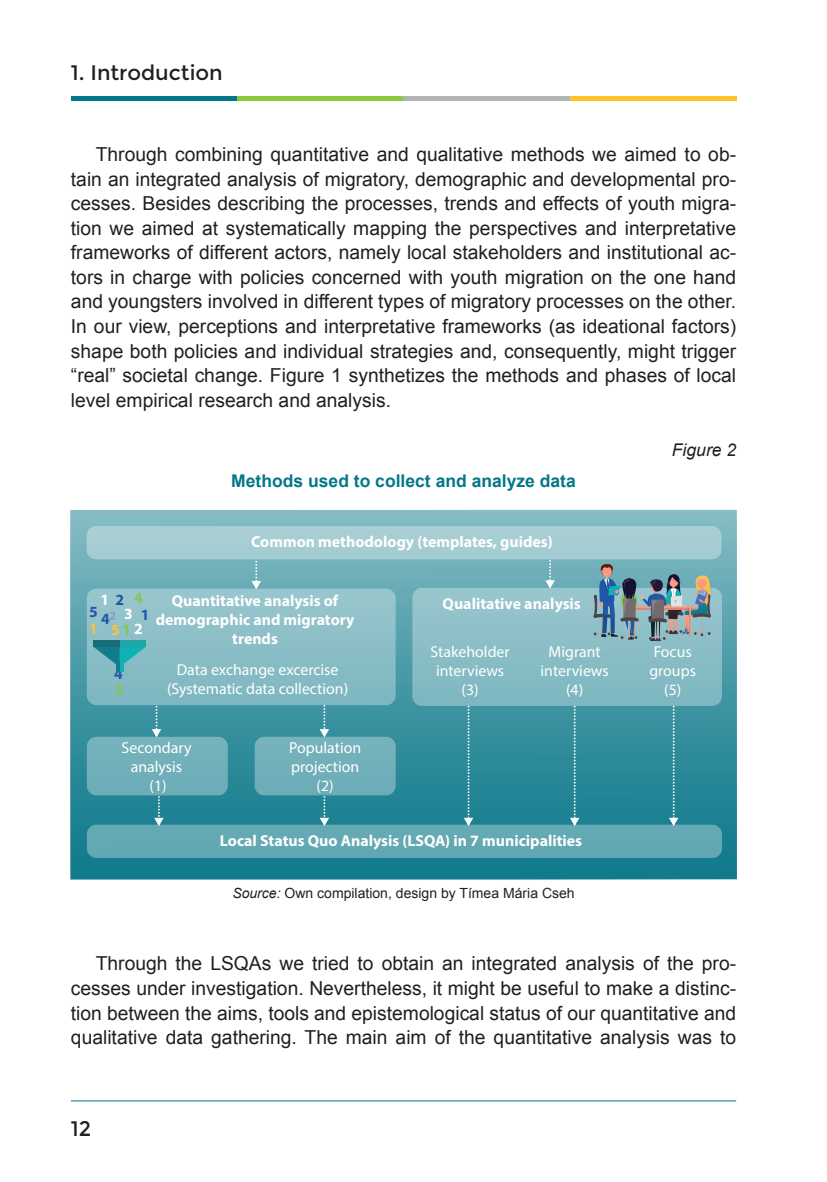
<style>
.page{position:relative;width:827px;height:1182px;background:#fff}
.page>*{position:absolute;margin:0;border:0;box-sizing:border-box;transform-origin:0 0}
.t1{font:21px "Montserrat";color:#231f20}
.t2{font:19.25px/24.5px "Arial";color:#231f20;text-align:justify}
.t3{font:700 17.5px "Arial";color:#047788}
.t4{font:italic 17.5px "Arial";color:#231f20}
.t5{font:700 15.75px/19.1px "Myriad Pro";color:#fff;text-align:center}
.t6{font:15.75px/19.1px "Myriad Pro";color:#fff;text-align:center}
.t7{font:700 15.58px/32.2px "Myriad Pro";color:#84c557;text-align:right}
.t8{font:700 15.58px "Myriad Pro";color:#2058a7}
.t9{font:700 15.58px "Myriad Pro";color:#fff}
.t10{font:700 15.58px "Myriad Pro";color:#fec03c}
.t11{font:14px "Arial";color:#231f20}
.t12{font:700 12.42px "Myriad Pro";color:#899ccf}
.s1{color:#fec03c}
.s2{color:#fff}
.s3{color:#2058a7}
.s4{font-style:italic}
</style>
<div class="page">
<hr style="left:71px;top:1100px;width:665px;height:1px;background:#047788">
<div style="left:71px;top:96px;width:166px;height:5px;background:#047788"></div>
<div style="left:237px;top:96px;width:166px;height:5px;background:#8ec740"></div>
<div style="left:403px;top:96px;width:166px;height:5px;background:#b1b4b5"></div>
<div style="left:569px;top:96px;width:167px;height:5px;background:#fec427"></div>
<svg style="left:70px;top:509px;width:666px;height:370px;background:#4095a2"></svg>
<div style="left:86px;top:526px;width:635px;height:33px;background:#a6ced4;border-radius:9px"></div>
<div style="left:87px;top:824px;width:634px;height:33px;background:#64a9b3;border-radius:9px"></div>
<div style="left:87px;top:588px;width:308px;height:117px;background:linear-gradient(to right,#8cbfc7,#8bbec7);border-radius:9px"></div>
<div style="left:87px;top:736px;width:141px;height:59px;background:#71b0ba;border-radius:9px"></div>
<div style="left:255px;top:736px;width:140px;height:59px;background:#71b0ba;border-radius:9px"></div>
<div style="left:412px;top:587px;width:309px;height:118px;background:linear-gradient(to bottom,#9ac6ce,#7db7c0);border-radius:9px"></div>
<svg style="left:251px;top:561px;width:10px;height:28px"></svg>
<svg style="left:152px;top:705px;width:9px;height:32px"></svg>
<svg style="left:319px;top:705px;width:10px;height:32px"></svg>
<svg style="left:545px;top:560px;width:9px;height:28px"></svg>
<svg style="left:668px;top:705px;width:10px;height:120px"></svg>
<svg style="left:569px;top:705px;width:10px;height:120px"></svg>
<svg style="left:463px;top:705px;width:10px;height:120px"></svg>
<svg style="left:154px;top:796px;width:10px;height:29px"></svg>
<svg style="left:319px;top:796px;width:10px;height:29px"></svg>
<img style="left:593px;top:563px;width:118px;height:78px">
<div style="left:93px;top:640px;width:53px;height:6px;background:#20a5a5"></div>
<div style="left:93px;top:640px;width:27px;height:6px;background:#176c75"></div>
<svg style="left:93px;top:646px;width:53px;height:25px"></svg>
<p class="t1" style="left:71px;top:60px;width:153px">1. Introduction</p>
<p class="t2" style="left:71px;top:142px;width:666px;text-indent:25px">Through combining quantitative and qualitative methods we aimed to ob&shy;tain an integrated analysis of migratory, demographic and developmental pro&shy;cesses. Besides describing the processes, trends and effects of youth migra&shy;tion we aimed at systematically mapping the perspectives and interpretative frameworks of different actors, namely local stakeholders and institutional ac&shy;tors in charge with policies concerned with youth migration on the one hand and youngsters involved in different types of migratory processes on the other.<br>In our view, perceptions and interpretative frameworks (as ideational factors) shape both policies and individual strategies and, consequently, might trigger “real” societal change. Figure 1 synthetizes the methods and phases of local level empirical research and analysis.</p>
<p class="t4" style="left:671px;top:438px;width:66px">Figure 2</p>
<p class="t3" style="left:231px;top:468px;width:346px">Methods used to collect and analyze data</p>
<p class="t5" style="left:251px;top:531px;width:303px">Common methodology (templates, guides)</p>
<p class="t7" style="left:111px;top:581px;width:33px">4<br><span class="s1">5</span>1<span class="s2">2</span></p>
<p class="t9" style="left:101px;top:589px;width:25px">1 <span class="s3">2</span></p>
<p class="t12" style="left:109px;top:607px;width:8px">2</p>
<p class="t8" style="left:89px;top:601px;width:10px">5</p>
<p class="t9" style="left:124px;top:603px;width:10px">3</p>
<p class="t8" style="left:141px;top:604px;width:10px">1</p>
<p class="t8" style="left:101px;top:609px;width:10px">4</p>
<p class="t10" style="left:89px;top:619px;width:10px">1</p>
<p class="t8" style="left:114px;top:663px;width:10px">4</p>
<p class="t7" style="left:115px;top:673px;width:10px">2</p>
<p class="t5" style="left:156px;top:590px;width:200px">Quantitative analysis of demographic and migratory trends</p>
<p class="t5" style="left:442px;top:593px;width:140px">Qualitative analysis</p>
<p class="t6" style="left:167px;top:659px;width:183px">Data exchange excercise (Systematic data collection)</p>
<p class="t6" style="left:430px;top:641px;width:81px">Stakeholder interviews (3)</p>
<p class="t6" style="left:540px;top:642px;width:70px">Migrant interviews (4)</p>
<p class="t6" style="left:649px;top:642px;width:48px">Focus groups (5)</p>
<p class="t6" style="left:121px;top:737px;width:71px">Secondary analysis (1)</p>
<p class="t6" style="left:289px;top:737px;width:74px">Population projection (2)</p>
<p class="t5" style="left:220px;top:830px;width:363px">Local Status Quo Analysis (LSQA) in 7 municipalities</p>
<p class="t11" style="left:232px;top:882px;width:344px"><span class="s4">Source:</span> Own compilation, design by Tímea Mária Cseh</p>
<p class="t2" style="left:71px;top:951px;width:666px;text-indent:25px">Through the LSQAs we tried to obtain an integrated analysis of the pro&shy;cesses under investigation. Nevertheless, it might be useful to make a distinc&shy;tion between the aims, tools and epistemological status of our quantitative and qualitative data gathering. The main aim of the quantitative analysis was to</p>
<p class="t1" style="left:71px;top:1115px;width:22px">12</p>
</div>
